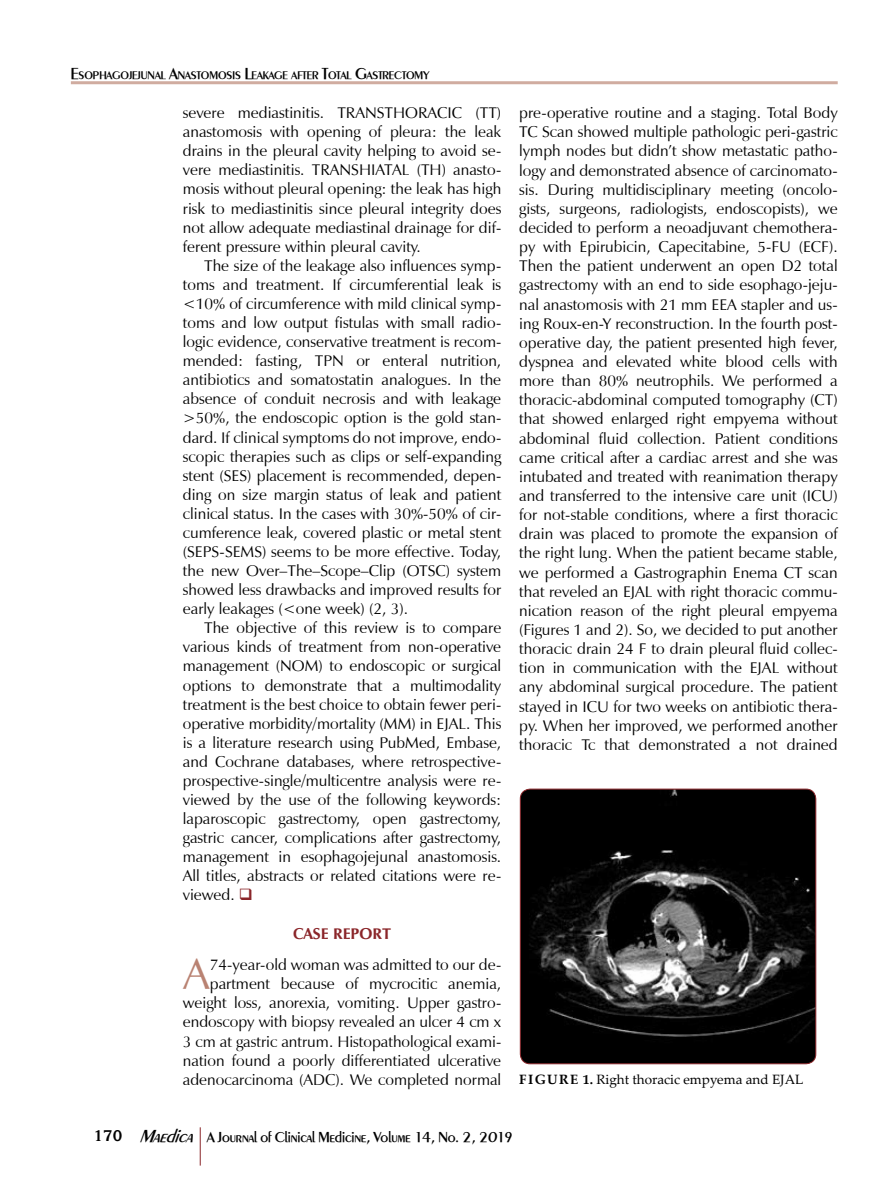
<style>
.page{position:relative;width:893px;height:1191px;background:#fff}
.page>*{position:absolute;margin:0;border:0;box-sizing:border-box;transform-origin:0 0}
.t1{font:43.35px "Z Humanist Normal";color:#b98272}
.t2{font:15.75px/19px "Z Humanist Normal";color:#000;text-align:justify}
.t3{font:700 15.75px "Z Humanist";color:#8a2529}
.t4{font:500 15px "Peinaud";letter-spacing:-.005em;color:#000}
.t5{font:13.5px "Palatino Linotype";color:#000}
.t6{font:500 11.55px "Peinaud";color:#000}
.s1{font-size:16.5px}
.s2{color:#8a2529}
.s3{font-weight:700}
.s4{font-family:"Korina";font-weight:700}
.s5{font-style:italic;font-size:18px}
</style>
<div class="page">
<hr style="left:71px;top:81px;width:767px;height:3px;background:#d0aca0">
<hr style="left:200px;top:1127px;width:1px;height:38px;background:#8a2529">
<img style="left:520px;top:789px;width:296px;height:274px">
<div style="left:520px;top:789px;width:296px;height:275px;border:1px solid #8a2529;border-radius:10px"></div>
<p class="t6" style="left:71px;top:68px;width:360px"><span class="s1">E</span>SOPHAGOJEJUNAL <span class="s1">A</span>NASTOMOSIS <span class="s1">L</span>EAKAGE AFTER <span class="s1">T</span>OTAL <span class="s1">G</span>ASTRECTOMY</p>
<p class="t2" style="left:183px;top:103px;width:320px">severe mediastinitis. TRANSTHORACIC (TT) anastomosis with opening of pleura: the leak drains in the pleural cavity helping to avoid se&shy;vere mediastinitis. TRANSHIATAL (TH) anasto&shy;mosis without pleural opening: the leak has high risk to mediastinitis since pleural integrity does not allow adequate mediastinal drainage for dif&shy;ferent pressure within pleural cavity.</p>
<p class="t2" style="left:183px;top:256px;width:320px;text-indent:21px">The size of the leakage also influences symp&shy;toms and treatment. If circumferential leak is &lt;10% of circumference with mild clinical symp&shy;toms and low output fistulas with small radio&shy;logic evidence, conservative treatment is recom&shy;mended: fasting, TPN or enteral nutrition, antibiotics and somatostatin analogues. In the absence of conduit necrosis and with leakage &gt;50%, the endoscopic option is the gold stan&shy;dard. If clinical symptoms do not improve, endo&shy;scopic therapies such as clips or self-expanding stent (SES) placement is recommended, depen&shy;ding on size margin status of leak and patient clinical status. In the cases with 30%-50% of cir&shy;cumference leak, covered plastic or metal stent (SEPS-SEMS) seems to be more effective. Today, the new Over–The–Scope–Clip (OTSC) system showed less drawbacks and improved results for early leakages (&lt;one week) (2, 3).</p>
<p class="t2" style="left:183px;top:618px;width:320px;text-indent:21px">The objective of this review is to compare various kinds of treatment from non-operative management (NOM) to endoscopic or surgical options to demonstrate that a multimodality treatment is the best choice to obtain fewer peri&shy;operative morbidity/mortality (MM) in EJAL. This is a literature research using PubMed, Embase, and Cochrane databases, where retrospective&shy;prospective-single/multicentre analysis were re&shy;viewed by the use of the following keywords: laparoscopic gastrectomy, open gastrectomy, gastric cancer, complications after gastrectomy, management in esophagojejunal anastomosis.<br>All titles, abstracts or related citations were re&shy;viewed. <span class="s2">❑</span></p>
<p class="t3" style="left:293px;top:923px;width:100px">CASE REPORT</p>
<h1 class="t1" style="left:183px;top:949px;width:28px">A</h1>
<p class="t2" style="left:183px;top:955px;width:320px;text-align:right">74-year-old woman was admitted to our de&shy;partment because of mycrocitic anemia, weight loss, anorexia, vomiting. Upper gastro&shy;endoscopy with biopsy revealed an ulcer 4 cm x 3 cm at gastric antrum. Histopathological exami&shy;nation found a poorly differentiated ulcerative adenocarcinoma (ADC). We completed normal</p>
<p class="t2" style="left:519px;top:103px;width:320px">pre-operative routine and a staging. Total Body TC Scan showed multiple pathologic peri-gastric lymph nodes but didn’t show metastatic patho&shy;logy and demonstrated absence of carcinomato&shy;sis. During multidisciplinary meeting (oncolo&shy;gists, surgeons, radiologists, endoscopists), we decided to perform a neoadjuvant chemothera&shy;py with Epirubicin, Capecitabine, 5-FU (ECF).<br>Then the patient underwent an open D2 total gastrectomy with an end to side esophago-jeju&shy;nal anastomosis with 21 mm EEA stapler and us&shy;ing Roux-en-Y reconstruction. In the fourth post&shy;operative day, the patient presented high fever, dyspnea and elevated white blood cells with more than 80% neutrophils. We performed a thoracic-abdominal computed tomography (CT) that showed enlarged right empyema without abdominal fluid collection. Patient conditions came critical after a cardiac arrest and she was intubated and treated with reanimation therapy and transferred to the intensive care unit (ICU) for not-stable conditions, where a first thoracic drain was placed to promote the expansion of the right lung. When the patient became stable, we performed a Gastrographin Enema CT scan that reveled an EJAL with right thoracic commu&shy;nication reason of the right pleural empyema (Figures 1 and 2). So, we decided to put another thoracic drain 24 F to drain pleural fluid collec&shy;tion in communication with the EJAL without any abdominal surgical procedure. The patient stayed in ICU for two weeks on antibiotic thera&shy;py. When her improved, we performed another thoracic Tc that demonstrated a not drained</p>
<p class="t5" style="left:519px;top:1069px;width:286px"><span class="s3">FIGURE 1.</span> Right thoracic empyema and EJAL</p>
<p class="t4" style="left:94px;top:1127px;width:421px"><span class="s4">170</span> <span class="s5">Maedica</span> A Journal of Clinical Medicine, Volume 14, No. 2, 2019</p>
</div>
